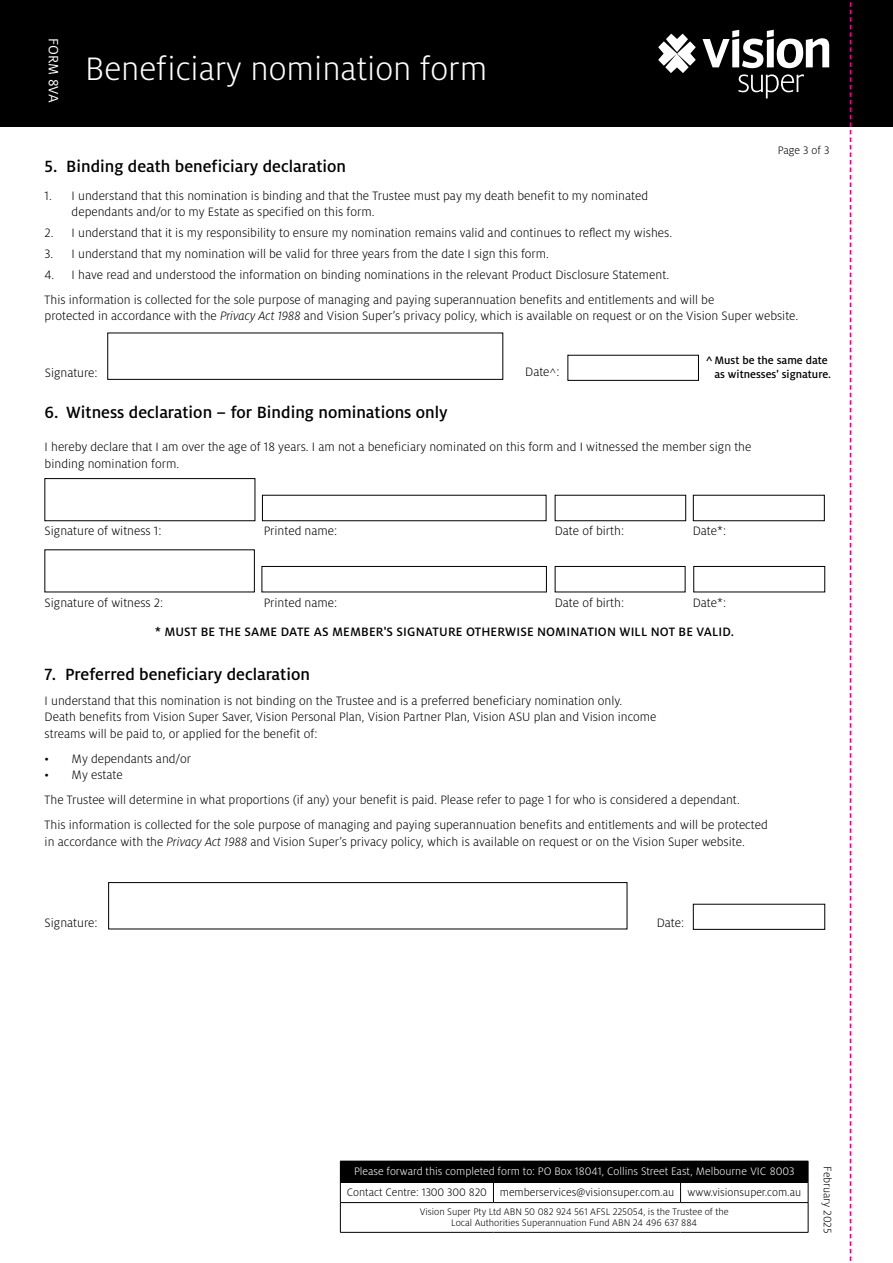
<style>
.page{position:relative;width:893px;height:1263px;background:#fff}
.page>*{position:absolute;margin:0;border:0;box-sizing:border-box;transform-origin:0 0}
.t1{font:300 36px "Milo OT";color:#fff}
.t2{font:500 18px "Milo OT";color:#000}
.t3{font:15px "Milo OT";color:#fff}
.t4{font:300 13.5px/16.5px "Milo OT";color:#000}
.t5{font:500 13.5px "Milo OT";letter-spacing:.01em;color:#000}
.t6{font:300 12px "Milo OT";color:#000}
.t7{font:300 12px "Milo OT";color:#fff}
.t8{font:500 12px "Milo OT";color:#000}
.t9{font:300 10.5px/11.2px "Milo OT";color:#000;text-align:center}
.s1{font-style:italic}
.s2{font-size:12px}
</style>
<div class="page">
<div style="left:0;top:0;width:893px;height:126px;background:#000"></div>
<svg style="left:658px;top:30px;width:171px;height:68px"></svg>
<div style="left:45px;top:478px;width:210px;height:43px;border:1px solid #000"></div>
<div style="left:262px;top:566px;width:285px;height:26px;border:1px solid #000"></div>
<div style="left:693px;top:566px;width:132px;height:26px;border:1px solid #000"></div>
<div style="left:555px;top:566px;width:130px;height:26px;border:1px solid #000"></div>
<div style="left:108px;top:333px;width:395px;height:47px;border:1px solid #000"></div>
<div style="left:568px;top:355px;width:131px;height:26px;border:1px solid #000"></div>
<div style="left:108px;top:882px;width:519px;height:47px;border:1px solid #000"></div>
<svg style="left:850px;top:2px;width:1px;height:1259px"></svg>
<div style="left:340px;top:1161px;width:468px;height:21px;background:#000"></div>
<svg style="left:493px;top:1183px;width:1px;height:19px"></svg>
<svg style="left:680px;top:1183px;width:1px;height:19px"></svg>
<svg style="left:808px;top:1161px;width:1px;height:71px"></svg>
<hr style="left:340px;top:1202px;width:153px;height:1px;background:#000">
<hr style="left:493px;top:1202px;width:188px;height:1px;background:#000">
<hr style="left:681px;top:1202px;width:127px;height:1px;background:#000">
<hr style="left:340px;top:1232px;width:153px;height:1px;background:#000">
<hr style="left:493px;top:1232px;width:188px;height:1px;background:#000">
<hr style="left:681px;top:1232px;width:127px;height:1px;background:#000">
<svg style="left:340px;top:1183px;width:1px;height:49px"></svg>
<hr style="left:340px;top:1182px;width:153px;height:1px;background:#000">
<hr style="left:493px;top:1182px;width:188px;height:1px;background:#000">
<hr style="left:681px;top:1182px;width:127px;height:1px;background:#000">
<p class="t3" style="left:62px;top:38px;width:66px;rotate:90deg">FORM 8VA</p>
<h1 class="t1" style="left:85px;top:50px;width:404px">Beneficiary nomination form</h1>
<h2 class="t2" style="left:45px;top:156px;width:303px">5. Binding death beneficiary declaration</h2>
<p class="t6" style="left:778px;top:144px;width:53px">Page 3 of 3</p>
<p class="t4" style="left:72px;top:188px;width:578px;text-indent:-27px">1. I understand that this nomination is binding and that the Trustee must pay my death benefit to my nominated dependants and/or to my Estate as specified on this form.</p>
<p class="t4" style="left:45px;top:225px;width:629px">2. I understand that it is my responsibility to ensure my nomination remains valid and continues to reflect my wishes.</p>
<p class="t4" style="left:45px;top:246px;width:506px">3. I understand that my nomination will be valid for three years from the date I sign this form.</p>
<p class="t4" style="left:45px;top:262px;width:671px;line-height:25px">4. I have read and understood the information on binding nominations in the relevant Product Disclosure Statement.<br>This information is collected for the sole purpose of managing and paying superannuation benefits and entitlements and will be</p>
<p class="t4" style="left:45px;top:308px;width:755px">protected in accordance with the <span class="s1">Privacy Act 1988</span> and Vision Super’s privacy policy, which is available on request or on the Vision Super website.</p>
<p class="t4" style="left:45px;top:364px;width:54px">Signature:</p>
<p class="t8" style="left:706px;top:354px;width:123px">^Must be the same date</p>
<p class="t4" style="left:525px;top:364px;width:36px">Date<span class="s2">^</span>:</p>
<p class="t8" style="left:714px;top:367px;width:118px">as witnesses' signature.</p>
<h2 class="t2" style="left:45px;top:402px;width:405px">6. Witness declaration – for Binding nominations only</h2>
<p class="t4" style="left:45px;top:439px;width:708px">I hereby declare that I am over the age of 18 years. I am not a beneficiary nominated on this form and I witnessed the member sign the binding nomination form.</p>
<p class="t4" style="left:45px;top:523px;width:118px">Signature of witness 1:</p>
<p class="t4" style="left:264px;top:523px;width:75px">Printed name:</p>
<p class="t4" style="left:555px;top:523px;width:71px">Date of birth:</p>
<p class="t4" style="left:693px;top:523px;width:35px">Date*:</p>
<p class="t4" style="left:45px;top:594px;width:120px">Signature of witness 2:</p>
<p class="t4" style="left:264px;top:594px;width:75px">Printed name:</p>
<p class="t4" style="left:555px;top:594px;width:71px">Date of birth:</p>
<p class="t4" style="left:693px;top:594px;width:35px">Date*:</p>
<p class="t5" style="left:155px;top:624px;width:581px">* MUST BE THE SAME DATE AS MEMBER'S SIGNATURE OTHERWISE NOMINATION WILL NOT BE VALID.</p>
<h2 class="t2" style="left:45px;top:664px;width:267px">7. Preferred beneficiary declaration</h2>
<p class="t4" style="left:45px;top:692px;width:613px">I understand that this nomination is not binding on the Trustee and is a preferred beneficiary nomination only.<br>Death benefits from Vision Super Saver, Vision Personal Plan, Vision Partner Plan, Vision ASU plan and Vision income streams will be paid to, or applied for the benefit of:</p>
<p class="t4" style="left:45px;top:750px;width:148px">• My dependants and/or</p>
<p class="t4" style="left:45px;top:763px;width:725px;line-height:25px">• My estate<br>The Trustee will determine in what proportions (if any) your benefit is paid. Please refer to page 1 for who is considered a dependant.<br>This information is collected for the sole purpose of managing and paying superannuation benefits and entitlements and will be protected</p>
<p class="t4" style="left:45px;top:833px;width:702px">in accordance with the <span class="s1">Privacy Act 1988</span> and Vision Super’s privacy policy, which is available on request or on the Vision Super website.</p>
<p class="t4" style="left:45px;top:915px;width:54px">Signature:</p>
<p class="t4" style="left:657px;top:915px;width:29px">Date:</p>
<p class="t7" style="left:354px;top:1165px;width:442px">Please forward this completed form to: PO Box 18041, Collins Street East, Melbourne VIC 8003</p>
<p class="t6" style="left:347px;top:1186px;width:456px">Contact Centre: 1300 300 820 memberservices@visionsuper.com.au www.visionsuper.com.au</p>
<p class="t9" style="left:420px;top:1206px;width:310px">Vision Super Pty Ltd ABN 50 082 924 561 AFSL 225054, is the Trustee of the<br>Local Authorities Superannuation Fund ABN 24 496 637 884</p>
<p class="t6" style="left:834px;top:1166px;width:68px;rotate:90deg">February 2025</p>
</div>
